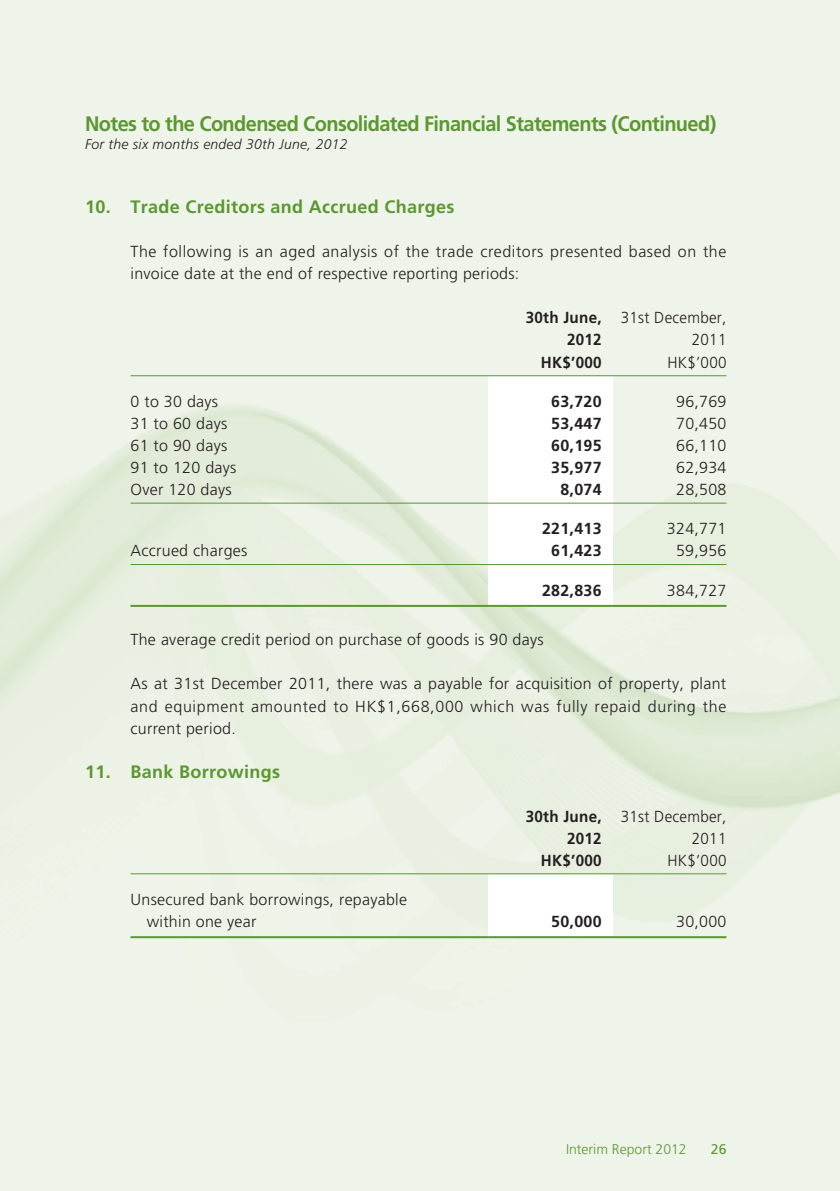
<style>
.page{position:relative;width:840px;height:1191px;background:#fff}
.page>*{position:absolute;margin:0;border:0;box-sizing:border-box;transform-origin:0 0}
.t1{font:700 21px "Frutiger LT Std";letter-spacing:-.03em;color:#5c9731;scale:.95 1}
.t2{font:700 18px "Frutiger LT Std";letter-spacing:.015em;color:#5c9731}
.t3{font:300 16px/22px "Frutiger LT Std";letter-spacing:.015em;color:#231f20;text-align:justify}
.t4{font:300 16px/22px "Frutiger LT Std";letter-spacing:.035em;color:#231f20}
.t5{font:700 16px "Frutiger LT Std";letter-spacing:.015em;color:#231f20}
.t6{font:300 16px/22px "Frutiger LT Std";letter-spacing:.015em;color:#231f20;text-align:right;scale:.95 1}
.t7{font:700 16px/22px "Frutiger LT Std";letter-spacing:.015em;color:#231f20;text-align:right;scale:.95 1}
.t8{font:italic 300 14px "Frutiger LT Std";letter-spacing:.015em;color:#231f20}
.t9{font:300 14px "Frutiger LT Std";color:#5c9731}
.t10{font:14px "Frutiger LT Std";color:#5c9731}
</style>
<div class="page">
<img style="left:0;top:0;width:839px;height:1191px">
<svg style="left:488px;top:376px;width:124px;height:229px"></svg>
<hr style="left:130px;top:375px;width:358px;height:1px;background:#5c9731">
<hr style="left:488px;top:375px;width:124px;height:1px;background:#5c9731">
<hr style="left:612px;top:375px;width:114px;height:1px;background:#5c9731">
<hr style="left:130px;top:502px;width:358px;height:1px;background:#5c9731">
<hr style="left:488px;top:502px;width:124px;height:1px;background:#5c9731">
<hr style="left:612px;top:502px;width:114px;height:1px;background:#5c9731">
<hr style="left:130px;top:564px;width:358px;height:1px;background:#5c9731">
<hr style="left:488px;top:564px;width:124px;height:1px;background:#5c9731">
<hr style="left:612px;top:564px;width:114px;height:1px;background:#5c9731">
<hr style="left:130px;top:605px;width:358px;height:2px;background:#5c9731">
<hr style="left:488px;top:605px;width:124px;height:2px;background:#5c9731">
<hr style="left:612px;top:605px;width:114px;height:2px;background:#5c9731">
<svg style="left:488px;top:874px;width:124px;height:62px"></svg>
<hr style="left:130px;top:873px;width:358px;height:1px;background:#5c9731">
<hr style="left:488px;top:873px;width:124px;height:1px;background:#5c9731">
<hr style="left:612px;top:873px;width:114px;height:1px;background:#5c9731">
<hr style="left:130px;top:936px;width:358px;height:2px;background:#5c9731">
<hr style="left:488px;top:936px;width:124px;height:2px;background:#5c9731">
<hr style="left:612px;top:936px;width:114px;height:2px;background:#5c9731">
<h1 class="t1" style="left:85px;top:111px;width:665px">Notes to the Condensed Consolidated Financial Statements (Continued(</h1>
<p class="t8" style="left:85px;top:137px;width:264px">For the six months ended 30th June, 2012</p>
<p class="t2" style="left:85px;top:197px;width:27px">10.</p>
<p class="t2" style="left:85px;top:760px;width:27px">11.</p>
<p class="t2" style="left:130px;top:197px;width:325px">Trade Creditors and Accrued Charges</p>
<p class="t4" style="left:130px;top:241px;width:597px">The following is an aged analysis of the trade creditors presented based on the invoice date at the end of respective reporting periods:</p>
<p class="t7" style="left:525px;top:307px;width:81px">30th June,<br>2012</p>
<p class="t6" style="left:620px;top:307px;width:113px">31st December,<br>2011<br>HK ‘$ 000</p>
<p class="t7" style="left:540px;top:351px;width:65px">HK ’$ 000</p>
<p class="t3" style="left:130px;top:390px;width:89px">0 to 30 days</p>
<p class="t5" style="left:551px;top:392px;width:52px">63,720</p>
<p class="t3" style="left:675px;top:390px;width:52px">96,769</p>
<p class="t3" style="left:130px;top:412px;width:98px">31 to 60 days</p>
<p class="t5" style="left:551px;top:414px;width:52px">53,447</p>
<p class="t3" style="left:675px;top:412px;width:52px">70,450</p>
<p class="t3" style="left:130px;top:434px;width:98px">61 to 90 days</p>
<p class="t5" style="left:551px;top:436px;width:52px">60,195</p>
<p class="t3" style="left:675px;top:434px;width:52px">66,110</p>
<p class="t3" style="left:130px;top:456px;width:107px">91 to 120 days</p>
<p class="t5" style="left:551px;top:458px;width:52px">35,977</p>
<p class="t3" style="left:675px;top:456px;width:52px">62,934</p>
<p class="t3" style="left:130px;top:478px;width:103px">Over 120 days</p>
<p class="t5" style="left:560px;top:480px;width:43px">8,074</p>
<p class="t3" style="left:675px;top:478px;width:52px">28,508</p>
<p class="t5" style="left:542px;top:519px;width:61px">221,413</p>
<p class="t3" style="left:666px;top:518px;width:61px">324,771</p>
<p class="t3" style="left:130px;top:540px;width:118px">Accrued charges</p>
<p class="t5" style="left:551px;top:541px;width:52px">61,423</p>
<p class="t3" style="left:675px;top:540px;width:52px">59,956</p>
<p class="t5" style="left:542px;top:580px;width:61px">282,836</p>
<p class="t3" style="left:130px;top:629px;width:414px">The average credit period on purchase of goods is 90 days</p>
<p class="t3" style="left:130px;top:673px;width:597px">As at 31st December 2011, there was a payable for acquisition of property, plant and equipment amounted to HK$1,668,000 which was fully repaid during the current period.</p>
<p class="t2" style="left:130px;top:760px;width:151px">Bank Borrowings</p>
<p class="t3" style="left:666px;top:579px;width:61px">384,727</p>
<p class="t3" style="left:130px;top:888px;width:278px">Unsecured bank borrowings, repayable</p>
<p class="t3" style="left:147px;top:910px;width:111px">within one year</p>
<p class="t7" style="left:525px;top:805px;width:81px">30th June,<br>2012</p>
<p class="t6" style="left:620px;top:805px;width:113px">31st December,<br>2011<br>HK ‘$ 000</p>
<p class="t7" style="left:540px;top:849px;width:65px">HK ’$ 000</p>
<p class="t5" style="left:551px;top:912px;width:52px">50,000</p>
<p class="t3" style="left:675px;top:910px;width:52px">30,000</p>
<p class="t9" style="left:565px;top:1141px;width:122px">Interim Report 2012</p>
<p class="t10" style="left:710px;top:1140px;width:17px">26</p>
</div>
